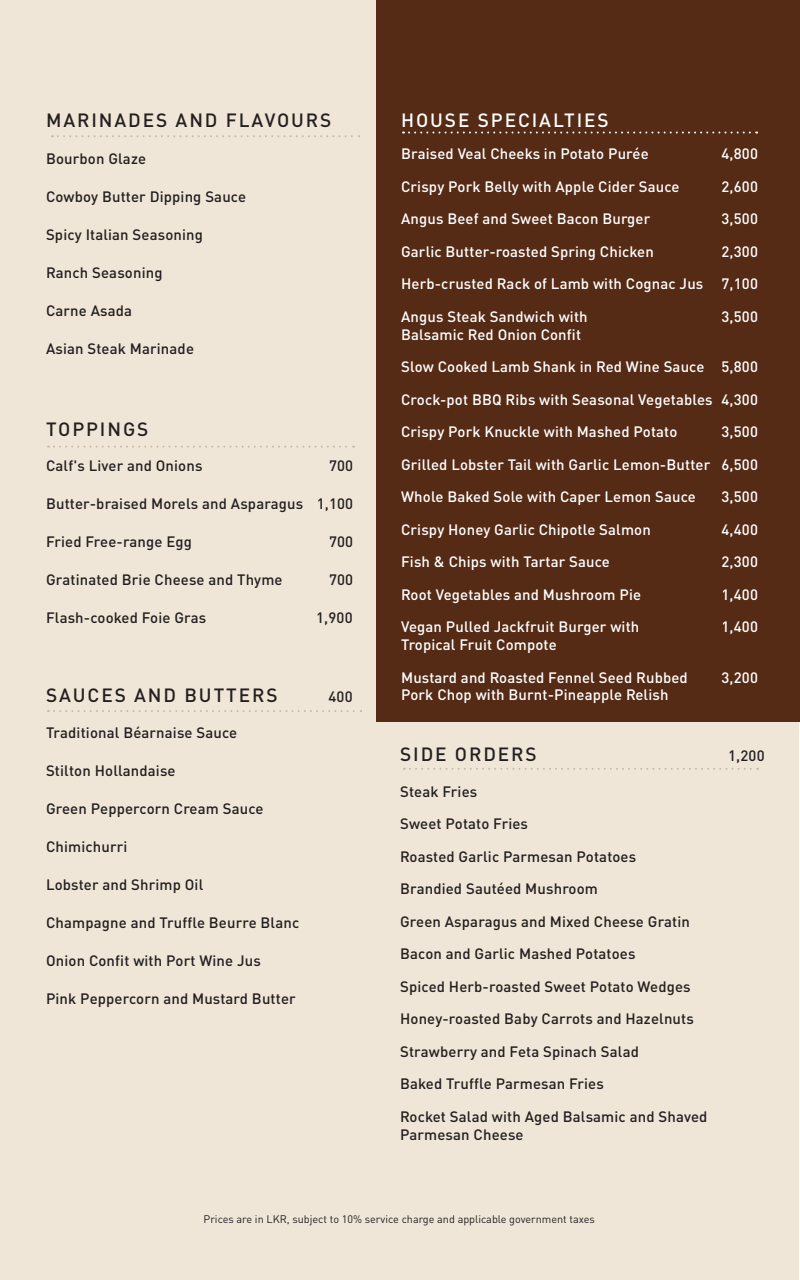
<style>
.page{position:relative;width:800px;height:1280px;background:#fff}
.page>*{position:absolute;margin:0;border:0;box-sizing:border-box;transform-origin:0 0}
.t1{font:500 19px "DIN Pro";letter-spacing:.1em;color:#231f20}
.t2{font:500 19px "DIN Pro";letter-spacing:.1em;color:#fff}
.t3{font:500 14.9px/32.5px "DIN Pro";letter-spacing:.01em;color:#231f20}
.t4{font:500 14.9px/32.5px "DIN Pro";letter-spacing:.01em;color:#fff;text-align:justify}
.t5{font:10.8px "DIN Pro";color:#231f20}
</style>
<div class="page">
<div style="left:0;top:0;width:798px;height:1280px;background:#efe6d7"></div>
<div style="left:376px;top:0;width:424px;height:722px;background:#562b16"></div>
<svg style="left:403px;top:132px;width:354px;height:2px"></svg>
<svg style="left:52px;top:135px;width:308px;height:2px"></svg>
<svg style="left:48px;top:446px;width:306px;height:2px"></svg>
<svg style="left:48px;top:710px;width:314px;height:2px"></svg>
<svg style="left:404px;top:768px;width:354px;height:2px"></svg>
<p class="t1" style="left:46px;top:104px;width:287px">MARINADES AND FLAVOURS</p>
<p class="t3" style="left:46px;top:141px;width:102px">Bourbon Glaze</p>
<p class="t3" style="left:46px;top:179px;width:202px">Cowboy Butter Dipping Sauce</p>
<p class="t3" style="left:46px;top:217px;width:158px">Spicy Italian Seasoning</p>
<p class="t3" style="left:46px;top:255px;width:118px">Ranch Seasoning</p>
<p class="t3" style="left:46px;top:292px;width:88px">Carne Asada</p>
<p class="t3" style="left:46px;top:330px;width:150px">Asian Steak Marinade</p>
<p class="t1" style="left:46px;top:413px;width:104px">TOPPINGS</p>
<p class="t3" style="left:46px;top:448px;width:158px">Calf's Liver and Onions</p>
<p class="t3" style="left:329px;top:448px;width:26px">700</p>
<p class="t3" style="left:46px;top:486px;width:309px">Butter-braised Morels and Asparagus 1,100</p>
<p class="t3" style="left:46px;top:524px;width:148px">Fried Free-range Egg</p>
<p class="t3" style="left:329px;top:524px;width:26px">700</p>
<p class="t3" style="left:46px;top:562px;width:238px">Gratinated Brie Cheese and Thyme</p>
<p class="t3" style="left:329px;top:562px;width:26px">700</p>
<p class="t3" style="left:46px;top:600px;width:162px">Flash-cooked Foie Gras</p>
<p class="t3" style="left:316px;top:600px;width:38px">1,900</p>
<p class="t1" style="left:46px;top:680px;width:233px">SAUCES AND BUTTERS</p>
<p class="t3" style="left:328px;top:679px;width:26px">400</p>
<p class="t3" style="left:46px;top:715px;width:193px">Traditional Béarnaise Sauce</p>
<p class="t3" style="left:46px;top:753px;width:131px">Stilton Hollandaise</p>
<p class="t3" style="left:46px;top:791px;width:219px">Green Peppercorn Cream Sauce</p>
<p class="t3" style="left:46px;top:829px;width:83px">Chimichurri</p>
<p class="t3" style="left:46px;top:867px;width:159px">Lobster and Shrimp Oil</p>
<p class="t3" style="left:46px;top:905px;width:255px">Champagne and Truffle Beurre Blanc</p>
<p class="t3" style="left:46px;top:942px;width:216px">Onion Confit with Port Wine Jus</p>
<p class="t3" style="left:46px;top:980px;width:251px">Pink Peppercorn and Mustard Butter</p>
<p class="t2" style="left:401px;top:105px;width:209px">HOUSE SPECIALTIES</p>
<p class="t4" style="left:401px;top:136px;width:249px">Braised Veal Cheeks in Potato Purée</p>
<p class="t4" style="left:722px;top:136px;width:38px">4,800</p>
<p class="t4" style="left:401px;top:169px;width:280px">Crispy Pork Belly with Apple Cider Sauce</p>
<p class="t4" style="left:722px;top:169px;width:38px">2,600</p>
<p class="t4" style="left:401px;top:201px;width:251px">Angus Beef and Sweet Bacon Burger</p>
<p class="t4" style="left:722px;top:201px;width:38px">3,500</p>
<p class="t4" style="left:401px;top:234px;width:254px">Garlic Butter-roasted Spring Chicken</p>
<p class="t4" style="left:401px;top:234px;width:358px;text-indent:320px">2,300<br>Herb-crusted Rack of Lamb with Cognac Jus 7,100<br>Angus Steak Sandwich with</p>
<p class="t4" style="left:722px;top:299px;width:38px">3,500</p>
<p class="t4" style="left:401px;top:316px;width:358px;text-align:left">Balsamic Red Onion Confit<br>Slow Cooked Lamb Shank in Red Wine Sauce 5,800<br>Crock-pot BBQ Ribs with Seasonal Vegetables 4,300<br>Crispy Pork Knuckle with Mashed Potato</p>
<p class="t4" style="left:401px;top:414px;width:358px;text-indent:320px">3,500<br>Grilled Lobster Tail with Garlic Lemon-Butter 6,500<br>Whole Baked Sole with Caper Lemon Sauce</p>
<p class="t4" style="left:722px;top:479px;width:38px">3,500</p>
<p class="t4" style="left:401px;top:511px;width:251px">Crispy Honey Garlic Chipotle Salmon</p>
<p class="t4" style="left:722px;top:511px;width:38px">4,400</p>
<p class="t4" style="left:401px;top:544px;width:210px">Fish &amp; Chips with Tartar Sauce</p>
<p class="t4" style="left:722px;top:544px;width:38px">2,300</p>
<p class="t4" style="left:401px;top:576px;width:241px">Root Vegetables and Mushroom Pie</p>
<p class="t4" style="left:722px;top:576px;width:38px">1,400</p>
<p class="t4" style="left:401px;top:609px;width:240px">Vegan Pulled Jackfruit Burger with</p>
<p class="t4" style="left:722px;top:609px;width:38px">1,400</p>
<p class="t4" style="left:401px;top:627px;width:288px">Tropical Fruit Compote<br>Mustard and Roasted Fennel Seed Rubbed</p>
<p class="t4" style="left:722px;top:659px;width:38px">3,200</p>
<p class="t4" style="left:401px;top:677px;width:269px">Pork Chop with Burnt-Pineapple Relish</p>
<p class="t1" style="left:400px;top:739px;width:138px">SIDE ORDERS</p>
<p class="t3" style="left:728px;top:738px;width:38px">1,200</p>
<p class="t3" style="left:400px;top:774px;width:309px">Steak Fries<br>Sweet Potato Fries<br>Roasted Garlic Parmesan Potatoes<br>Brandied Sautéed Mushroom<br>Green Asparagus and Mixed Cheese Gratin<br>Bacon and Garlic Mashed Potatoes<br>Spiced Herb-roasted Sweet Potato Wedges<br>Honey-roasted Baby Carrots and Hazelnuts<br>Strawberry and Feta Spinach Salad<br>Baked Truffle Parmesan Fries<br>Rocket Salad with Aged Balsamic and Shaved</p>
<p class="t3" style="left:400px;top:1117px;width:125px">Parmesan Cheese</p>
<p class="t5" style="left:204px;top:1212px;width:393px">Prices are in LKR, subject to 10% service charge and applicable government taxes</p>
</div>
